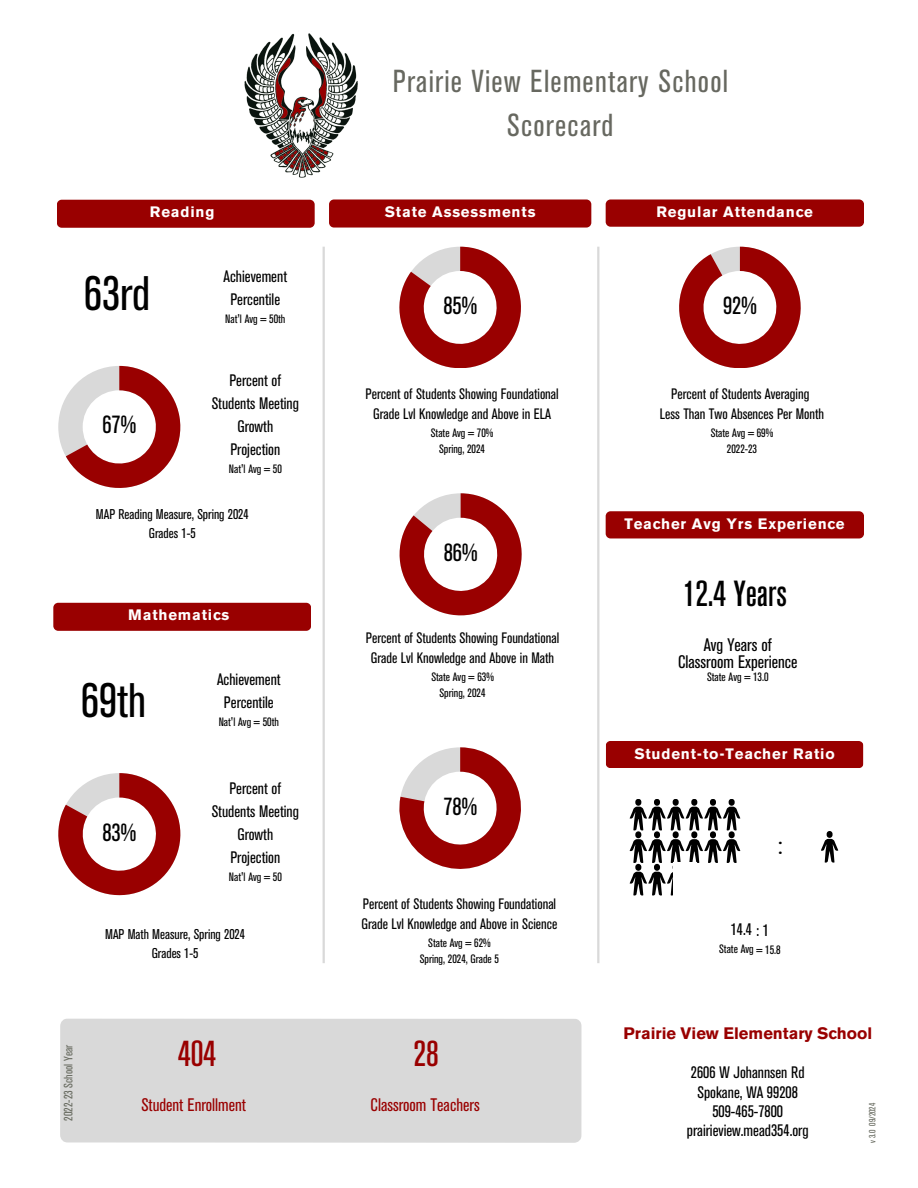
<style>
.page{position:relative;width:918px;height:1188px;background:#fff}
.page>*{position:absolute;margin:0;border:0;box-sizing:border-box;transform-origin:0 0}
.t1{font:condensed 48px "Akzidenz Grotesk BE";color:#000}
.t2{font:500 condensed 36px "Akzidenz Grotesk BE";color:#000}
.t3{font:500 condensed 36px "Akzidenz Grotesk BE";color:#900}
.t4{font:condensed 31.5px/43.8px "Akzidenz Grotesk BE";letter-spacing:.04em;color:#676860;text-align:center}
.t5{font:condensed 24.6px "Akzidenz Grotesk BE";color:#000}
.t6{font:condensed 24.45px "Akzidenz Grotesk BE";color:#000}
.t7{font:22.5px "Canva Sans";color:#000}
.t8{font:condensed 18px "Akzidenz Grotesk BE";color:#900}
.t9{font:condensed 18px/17px "Akzidenz Grotesk BE";color:#000;text-align:center}
.t10{font:condensed 16.5px/23px "Akzidenz Grotesk BE";color:#000;text-align:center}
.t11{font:700 16.5px "Akzidenz Grotesk BE";color:#900}
.t12{font:condensed 15px/20px "Akzidenz Grotesk BE";color:#000;text-align:center}
.t13{font:700 15px "Akzidenz Grotesk BE";letter-spacing:.055em;color:#fff}
.t14{font:condensed 14.1px "Akzidenz Grotesk BE";color:#000}
.t15{font:condensed 12px "Akzidenz Grotesk BE";color:#000}
.t16{font:condensed 12px "Akzidenz Grotesk BE";color:#676a5f}
.t17{font:condensed 9px "Akzidenz Grotesk BE";color:#676a5f}
</style>
<div class="page">
<div style="left:57px;top:200px;width:258px;height:28px;background:#900;border-radius:5px"></div>
<hr style="left:323px;top:247px;width:2px;height:716px;background:#d9d9d9">
<div style="left:329px;top:199px;width:262px;height:29px;background:#900;border-radius:5px"></div>
<div style="left:606px;top:199px;width:258px;height:28px;background:#900;border-radius:5px"></div>
<svg style="left:58px;top:366px;width:122px;height:122px"></svg>
<div style="left:606px;top:511px;width:258px;height:27px;background:#900;border-radius:5px"></div>
<svg style="left:399px;top:247px;width:122px;height:121px"></svg>
<svg style="left:400px;top:493px;width:122px;height:122px"></svg>
<div style="left:53px;top:603px;width:258px;height:28px;background:#900;border-radius:5px"></div>
<svg style="left:58px;top:773px;width:122px;height:122px"></svg>
<svg style="left:399px;top:747px;width:122px;height:122px"></svg>
<div style="left:606px;top:741px;width:258px;height:27px;background:#900;border-radius:5px"></div>
<div style="left:60px;top:1018px;width:522px;height:125px;background:#d9d9d9;border-radius:8px"></div>
<hr style="left:597px;top:247px;width:2px;height:716px;background:#d9d9d9">
<svg style="left:630px;top:799px;width:92px;height:31px"></svg>
<svg style="left:667px;top:865px;width:6px;height:30px"></svg>
<svg style="left:821px;top:831px;width:17px;height:32px"></svg>
<svg style="left:679px;top:247px;width:122px;height:121px"></svg>
<img style="left:244px;top:33px;width:114px;height:145px">
<h3 class="t13" style="left:150px;top:206px;width:66px">Reading</h3>
<p class="t1" style="left:84px;top:276px;width:67px">63rd</p>
<h5 class="t10" style="left:224px;top:266px;width:65px">Achievement<br>Percentile</h5>
<h5 class="t15" style="left:225px;top:314px;width:62px">Nat'l Avg = 50th</h5>
<h3 class="t5" style="left:102px;top:416px;width:35px">67%</h3>
<h1 class="t10" style="left:212px;top:371px;width:89px">Percent of<br>Students Meeting<br>Growth<br>Projection</h1>
<h1 class="t15" style="left:229px;top:465px;width:54px">Nat'l Avg = 50</h1>
<p class="t14" style="left:96px;top:509px;width:154px">MAP Reading Measure, Spring 2024</p>
<p class="t14" style="left:149px;top:528px;width:48px">Grades 1-5</p>
<p class="t13" style="left:128px;top:609px;width:103px">Mathematics</p>
<p class="t1" style="left:81px;top:683px;width:66px">69th</p>
<h3 class="t5" style="left:102px;top:823px;width:35px">83%</h3>
<p class="t10" style="left:217px;top:669px;width:65px">Achievement<br>Percentile</p>
<p class="t15" style="left:219px;top:717px;width:62px">Nat'l Avg = 50th</p>
<p class="t10" style="left:212px;top:778px;width:89px">Percent of<br>Students Meeting<br>Growth<br>Projection</p>
<p class="t15" style="left:229px;top:872px;width:54px">Nat'l Avg = 50</p>
<p class="t14" style="left:105px;top:929px;width:141px">MAP Math Measure, Spring 2024</p>
<p class="t14" style="left:152px;top:948px;width:48px">Grades 1-5</p>
<h5 class="t16" style="left:64px;top:1121px;width:78px;rotate:-90deg">2022-23 School Year</h5>
<h6 class="t3" style="left:178px;top:1041px;width:40px">404</h6>
<h5 class="t8" style="left:141px;top:1099px;width:106px">Student Enrollment</h5>
<h6 class="t4" style="left:393px;top:62px;width:337px">Prairie View Elementary School<br>Scorecard</h6>
<h6 class="t13" style="left:385px;top:207px;width:152px">State Assessments</h6>
<h6 class="t13" style="left:656px;top:207px;width:158px">Regular Attendance</h6>
<h3 class="t6" style="left:443px;top:297px;width:35px">85%</h3>
<h6 class="t12" style="left:366px;top:385px;width:195px">Percent of Students Showing Foundational<br>Grade Lvl Knowledge and Above in ELA</h6>
<h1 class="t15" style="left:431px;top:428px;width:64px">State Avg = 70%</h1>
<h5 class="t15" style="left:439px;top:444px;width:48px">Spring, 2024</h5>
<h3 class="t5" style="left:444px;top:543px;width:35px">86%</h3>
<h5 class="t12" style="left:366px;top:629px;width:195px">Percent of Students Showing Foundational<br>Grade Lvl Knowledge and Above in Math</h5>
<p class="t15" style="left:431px;top:673px;width:64px">State Avg = 63%</p>
<p class="t15" style="left:440px;top:689px;width:48px">Spring, 2024</p>
<h3 class="t6" style="left:443px;top:797px;width:35px">78%</h3>
<p class="t12" style="left:362px;top:895px;width:197px;text-align:left">Percent of Students Showing Foundational<br>Grade Lvl Knowledge and Above in Science</p>
<p class="t15" style="left:428px;top:939px;width:64px">State Avg = 62%</p>
<p class="t15" style="left:420px;top:955px;width:81px">Spring, 2024, Grade 5</p>
<p class="t3" style="left:414px;top:1041px;width:27px">28</p>
<p class="t8" style="left:371px;top:1099px;width:111px">Classroom Teachers</p>
<h3 class="t6" style="left:723px;top:297px;width:35px">92%</h3>
<p class="t12" style="left:671px;top:385px;width:139px">Percent of Students Averaging</p>
<h5 class="t12" style="left:660px;top:405px;width:166px">Less Than Two Absences Per Month</h5>
<p class="t15" style="left:711px;top:428px;width:64px">State Avg = 69%</p>
<p class="t15" style="left:727px;top:444px;width:32px">2022-23</p>
<h5 class="t13" style="left:624px;top:518px;width:222px">Teacher Avg Yrs Experience</h5>
<h2 class="t2" style="left:683px;top:581px;width:106px">12.4 Years</h2>
<p class="t9" style="left:678px;top:638px;width:121px">Avg Years of<br>Classroom Experience</p>
<p class="t15" style="left:707px;top:673px;width:63px">State Avg = 13.0</p>
<p class="t13" style="left:634px;top:748px;width:202px">Student-to-Teacher Ratio</p>
<h5 class="t7" style="left:778px;top:830px;width:7px">:</h5>
<p class="t10" style="left:731px;top:920px;width:40px">14.4 : 1</p>
<p class="t15" style="left:719px;top:945px;width:63px">State Avg = 15.8</p>
<p class="t11" style="left:624px;top:1027px;width:250px">Prairie View Elementary School</p>
<h6 class="t10" style="left:691px;top:1064px;width:115px;line-height:19.2px">2606 W Johannsen Rd<br>Spokane, WA 99208</h6>
<h2 class="t10" style="left:687px;top:1103px;width:123px;line-height:19.2px">509-465-7800 prairieview.mead354.org</h2>
<p class="t17" style="left:869px;top:1143px;width:42px;rotate:-90deg">v 3.0 09/2024</p>
</div>
